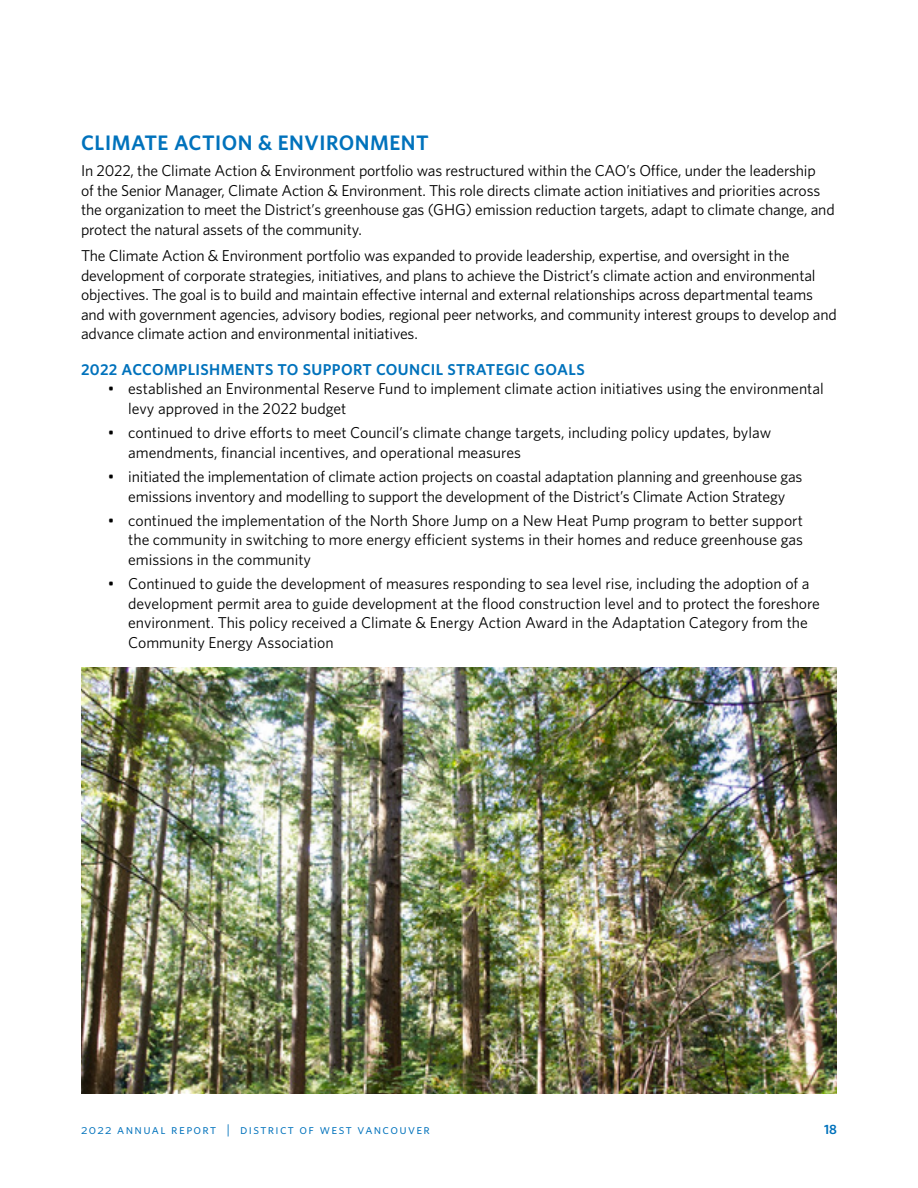
<style>
.page{position:relative;width:918px;height:1188px;background:#fff}
.page>*{position:absolute;margin:0;border:0;box-sizing:border-box;transform-origin:0 0}
.t1{font:600 21px "Whitney";letter-spacing:.025em;color:#0072bc}
.t2{font:15.75px/19.5px "Whitney";letter-spacing:-.01em;color:#000}
.t3{font:600 15.75px "Whitney";letter-spacing:.025em;color:#0072bc}
.t4{font:13.5px "Whitney Book SC";letter-spacing:.1em;color:#0072bc}
.t5{font:600 13.5px "Whitney";color:#0072bc}
</style>
<div class="page">
<img style="left:81px;top:667px;width:756px;height:427px">
<h1 class="t1" style="left:81px;top:130px;width:350px">CLIMATE ACTION &amp; ENVIRONMENT</h1>
<p class="t2" style="left:81px;top:161px;width:755px">In 2022, the Climate Action &amp; Environment portfolio was restructured within the CAO’s Office, under the leadership<br>of the Senior Manager, Climate Action &amp; Environment. This role directs climate action initiatives and priorities across the organization to meet the District’s greenhouse gas (GHG) emission reduction targets, adapt to climate change, and protect the natural assets of the community.</p>
<p class="t2" style="left:81px;top:246px;width:757px">The Climate Action &amp; Environment portfolio was expanded to provide leadership, expertise, and oversight in the development of corporate strategies, initiatives, and plans to achieve the District’s climate action and environmental objectives. The goal is to build and maintain effective internal and external relationships across departmental teams and with government agencies, advisory bodies, regional peer networks, and community interest groups to develop and advance climate action and environmental initiatives.</p>
<p class="t3" style="left:81px;top:360px;width:505px">2022 ACCOMPLISHMENTS TO SUPPORT COUNCIL STRATEGIC GOALS</p>
<p class="t2" style="left:128px;top:379px;width:697px;text-indent:-20px">• established an Environmental Reserve Fund to implement climate action initiatives using the environmental levy approved in the 2022 budget</p>
<p class="t2" style="left:128px;top:423px;width:645px;text-indent:-20px">• continued to drive efforts to meet Council’s climate change targets, including policy updates, bylaw amendments, financial incentives, and operational measures</p>
<p class="t2" style="left:108px;top:466px;width:696px;text-align:center">• initiated the implementation of climate action projects on coastal adaptation planning and greenhouse gas emissions inventory and modelling to support the development of the District’s Climate Action Strategy</p>
<p class="t2" style="left:128px;top:510px;width:676px;text-align:justify;text-indent:-20px">• continued the implementation of the North Shore Jump on a New Heat Pump program to better support the community in switching to more energy efficient systems in their homes and reduce greenhouse gas emissions in the community</p>
<p class="t2" style="left:128px;top:574px;width:693px;text-indent:-20px">• Continued to guide the development of measures responding to sea level rise, including the adoption of a development permit area to guide development at the flood construction level and to protect the foreshore environment. This policy received a Climate &amp; Energy Action Award in the Adaptation Category from the Community Energy Association</p>
<p class="t4" style="left:81px;top:1121px;width:351px">2022 annual report | district of west vancouver</p>
<p class="t5" style="left:824px;top:1121px;width:14px">18</p>
</div>
